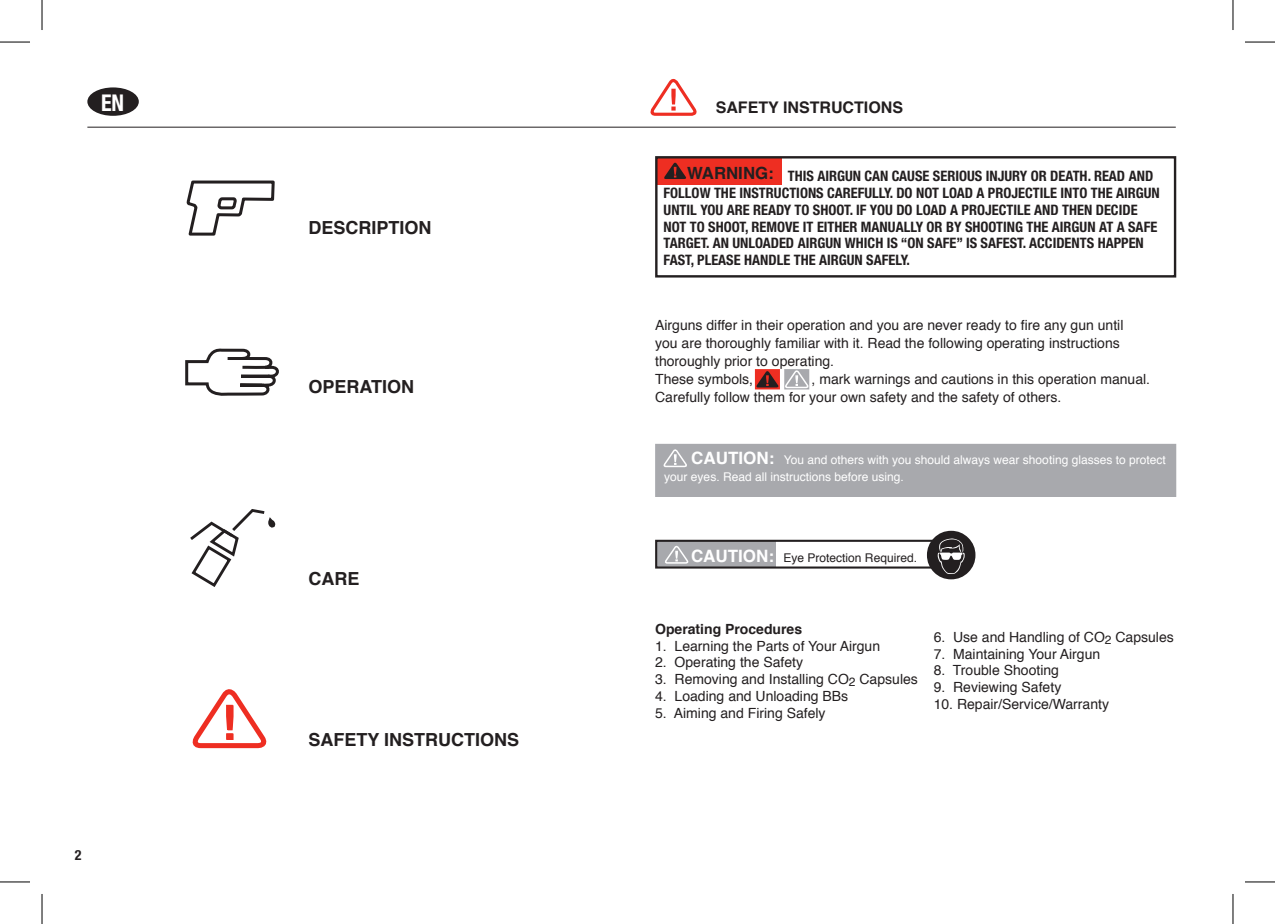
<style>
.page{position:relative;width:1275px;height:924px;background:#fff}
.page>*{position:absolute;margin:0;border:0;box-sizing:border-box;transform-origin:0 0}
.t1{font:700 condensed 23.2px "Helvetica Neue LT Pro";color:#fff;scale:.95 1}
.t2{font:700 18px "Helvetica";color:#231f20}
.t3{font:700 16px "Helvetica";color:#231f20}
.Warning_Paragraphs{font:700 condensed 14.4px/16.8px "Helvetica Neue LT Pro";color:#231f20}
.t4{font:14px/18px "Helvetica";color:#231f20}
.t5{font:700 14px "Helvetica";color:#231f20}
.t6{font:700 condensed 14px "Helvetica Neue LT Pro";color:#231f20}
.t7{font:12px/17px "Helvetica";color:#fff}
.t8{font:12px "Helvetica";color:#231f20}
.s1{font-weight:700;font-size:17px}
.s2{font-weight:700;font-size:17px;color:#fff}
</style>
<div class="page">
<hr style="left:87px;top:127px;width:1088px;height:1px;background:#231f20">
<div style="left:87px;top:87px;width:52px;height:29px;background:#231f20;border-radius:50%"></div>
<svg style="left:186px;top:180px;width:89px;height:56px"></svg>
<svg style="left:185px;top:348px;width:94px;height:48px"></svg>
<svg style="left:190px;top:509px;width:86px;height:78px"></svg>
<svg style="left:650px;top:78px;width:47px;height:38px"></svg>
<svg style="left:192px;top:689px;width:75px;height:60px"></svg>
<div style="left:657px;top:157px;width:124px;height:27px;background:#ee2e22"></div>
<svg style="left:664px;top:162px;width:22px;height:17px"></svg>
<div style="left:655px;top:156px;width:521px;height:121px;border:2px solid #231f20"></div>
<div style="left:655px;top:443px;width:521px;height:53px;background:#a8a9ad;border:2px solid #a8a9ad"></div>
<svg style="left:663px;top:449px;width:24px;height:19px"></svg>
<svg style="left:755px;top:369px;width:54px;height:21px"></svg>
<svg style="left:655px;top:530px;width:320px;height:49px"></svg>
<hr style="left:0;top:42px;width:30px;height:1px;background:#000">
<hr style="left:1245px;top:42px;width:30px;height:1px;background:#000">
<hr style="left:0;top:881px;width:30px;height:1px;background:#000">
<hr style="left:1245px;top:881px;width:30px;height:1px;background:#000">
<hr style="left:42px;top:0;width:1px;height:30px;background:#000">
<hr style="left:42px;top:893px;width:1px;height:30px;background:#000">
<hr style="left:1232px;top:0;width:1px;height:30px;background:#000">
<hr style="left:1232px;top:893px;width:1px;height:30px;background:#000">
<p class="t1" style="left:101px;top:88px;width:26px">EN</p>
<p class="t6" style="left:75px;top:846px;width:8px">2</p>
<p class="t2" style="left:308px;top:213px;width:125px">DESCRIPTION</p>
<p class="t2" style="left:308px;top:372px;width:107px">OPERATION</p>
<p class="t2" style="left:308px;top:564px;width:52px">CARE</p>
<p class="t2" style="left:308px;top:725px;width:212px">SAFETY INSTRUCTIONS</p>
<p class="t3" style="left:715px;top:94px;width:189px">SAFETY INSTRUCTIONS</p>
<p class="Warning_Paragraphs" style="left:663px;top:168px;width:498px;text-indent:23px"><sup>WARNING:</sup> THIS AIRGUN CAN CAUSE SERIOUS INJURY OR DEATH. READ AND FOLLOW THE INSTRUCTIONS CAREFULLY. DO NOT LOAD A PROJECTILE INTO THE AIRGUN UNTIL YOU ARE READY TO SHOOT. IF YOU DO LOAD A PROJECTILE AND THEN DECIDE NOT TO SHOOT, REMOVE IT EITHER MANUALLY OR BY SHOOTING THE AIRGUN AT A SAFE TARGET. AN UNLOADED AIRGUN WHICH IS “ON SAFE” IS SAFEST. ACCIDENTS HAPPEN FAST, PLEASE HANDLE THE AIRGUN SAFELY.</p>
<p class="t4" style="left:655px;top:316px;width:470px">Airguns differ in their operation and you are never ready to fire any gun until you are thoroughly familiar with it. Read the following operating instructions thoroughly prior to operating.</p>
<p class="t4" style="left:655px;top:370px;width:100px">These symbols,</p>
<p class="t4" style="left:655px;top:370px;width:496px;text-indent:156px">, mark warnings and cautions in this operation manual.<br>Carefully follow them for your own safety and the safety of others.</p>
<p class="t7" style="left:664px;top:452px;width:503px;text-indent:27px"><span class="s1">CAUTION:</span> You and others with you should always wear shooting glasses to protect your eyes. Read all instructions before using.</p>
<p class="t8" style="left:691px;top:548px;width:227px"><span class="s2">CAUTION:</span> Eye Protection Required.</p>
<p class="t5" style="left:655px;top:617px;width:149px">Operating Procedures</p>
<p class="t4" style="left:655px;top:636px;width:226px">1. Learning the Parts of Your Airgun</p>
<p class="t4" style="left:655px;top:653px;width:149px">2. Operating the Safety</p>
<p class="t4" style="left:655px;top:670px;width:264px">3. Removing and Installing CO<sub>2</sub> Capsules</p>
<p class="t4" style="left:655px;top:687px;width:195px">4. Loading and Unloading BBs</p>
<p class="t4" style="left:655px;top:704px;width:172px">5. Aiming and Firing Safely</p>
<p class="t4" style="left:933px;top:628px;width:242px">6. Use and Handling of CO<sub>2</sub> Capsules</p>
<p class="t4" style="left:933px;top:644px;width:168px">7. Maintaining Your Airgun</p>
<p class="t4" style="left:933px;top:661px;width:127px">8. Trouble Shooting</p>
<p class="t4" style="left:933px;top:678px;width:129px">9. Reviewing Safety</p>
<p class="t4" style="left:933px;top:695px;width:177px">10. Repair/Service/Warranty</p>
</div>
